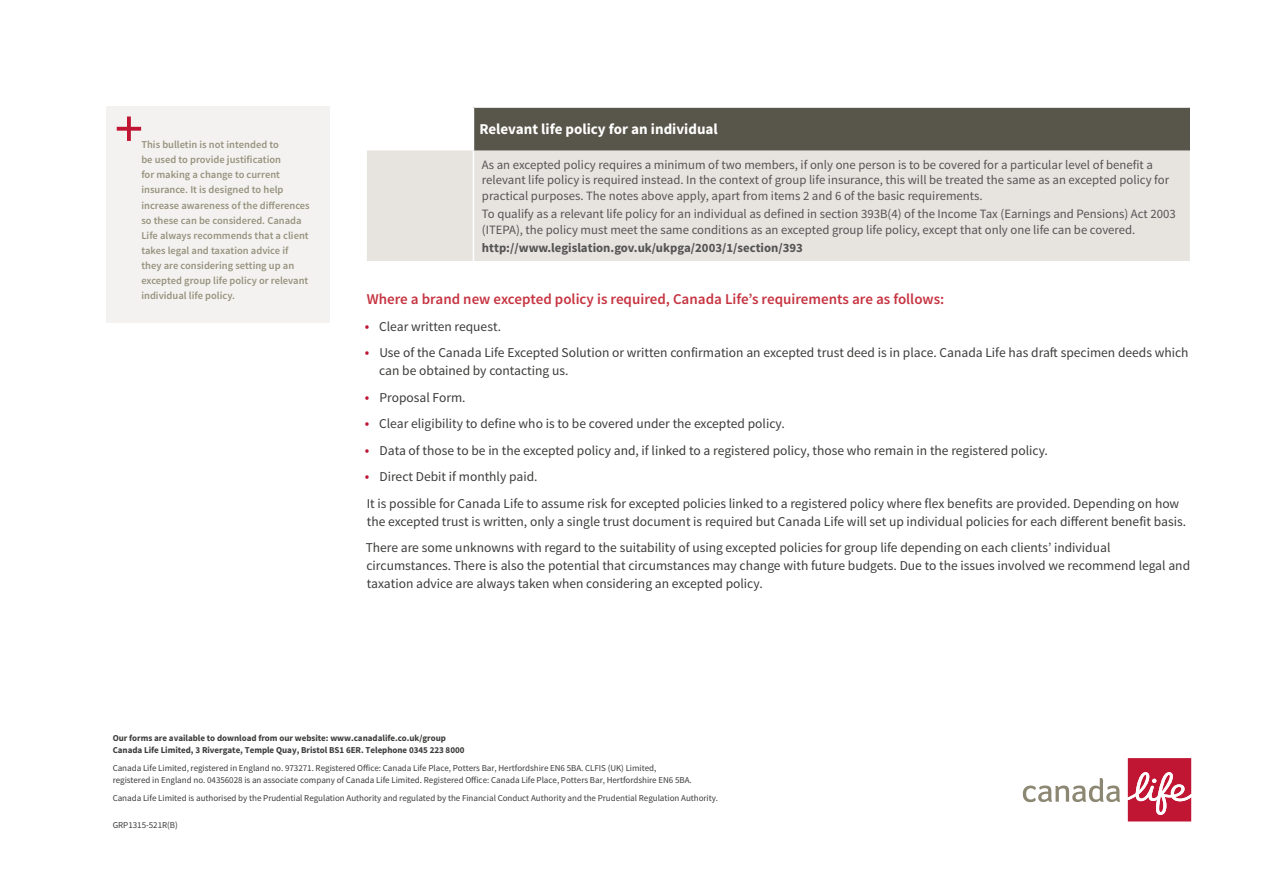
<style>
.page{position:relative;width:1263px;height:893px;background:#fff}
.page>*{position:absolute;margin:0;border:0;box-sizing:border-box;transform-origin:0 0}
.t1{font:600 15px "Source Sans Pro";color:#c63441}
.t2{font:700 15px "Source Sans Pro";color:#fff}
.t3{font:13.5px/18px "Source Sans Pro";color:#3c3c3b}
.t4{font:12.75px/15.8px "Source Sans Pro";color:#555454}
.t5{font:700 12.75px "Source Sans Pro";color:#555454}
.t6{font:600 10.5px/15px "Source Sans Pro";color:#97927e}
.t7{font:9px/12px "Source Sans Pro";letter-spacing:-.005em;color:#3c3c3b}
.t8{font:700 9px/12px "Source Sans Pro";letter-spacing:-.005em;color:#3c3c3b}
.s1{font-size:15px;color:#c01634}
</style>
<div class="page">
<div style="left:473px;top:107px;width:717px;height:43px;background:#58564a"></div>
<div style="left:367px;top:150px;width:823px;height:111px;background:#e7e4e0"></div>
<hr style="left:473px;top:106px;width:717px;height:2px;background:#fff">
<hr style="left:473px;top:108px;width:1px;height:42px;background:#fff">
<hr style="left:473px;top:150px;width:1px;height:111px;background:#fff">
<svg style="left:1023px;top:778px;width:97px;height:24px"></svg>
<svg style="left:1128px;top:758px;width:63px;height:63px"></svg>
<div style="left:106px;top:106px;width:224px;height:217px;background:#f3f2f0"></div>
<svg style="left:117px;top:117px;width:24px;height:24px"></svg>
<p class="t6" style="left:141px;top:138px;width:170px">This bulletin is not intended to<br>be used to provide justification<br>for making a change to current insurance. It is designed to help increase awareness of the differences so these can be considered. Canada Life always recommends that a client takes legal and taxation advice if they are considering setting up an excepted group life policy or relevant individual life policy.</p>
<p class="t2" style="left:479px;top:120px;width:240px">Relevant life policy for an individual</p>
<p class="t4" style="left:482px;top:157px;width:689px">As an excepted policy requires a minimum of two members, if only one person is to be covered for a particular level of benefit a relevant life policy is required instead. In the context of group life insurance, this will be treated the same as an excepted policy for practical purposes. The notes above apply, apart from items 2 and 6 of the basic requirements.</p>
<p class="t4" style="left:482px;top:206px;width:695px">To qualify as a relevant life policy for an individual as defined in section 393B(4) of the Income Tax (Earnings and Pensions) Act 2003 (ITEPA), the policy must meet the same conditions as an excepted group life policy, except that only one life can be covered.</p>
<p class="t5" style="left:482px;top:239px;width:323px">http://www.legislation.gov.uk/ukpga/2003/1/section/393</p>
<p class="t1" style="left:367px;top:290px;width:579px">Where a brand new excepted policy is required, Canada Life’s requirements are as follows:</p>
<p class="t3" style="left:365px;top:317px;width:138px"><span class="s1">•</span> Clear written request.</p>
<p class="t3" style="left:379px;top:344px;width:811px;text-indent:-14px"><span class="s1">•</span> Use of the Canada Life Excepted Solution or written confirmation an excepted trust deed is in place. Canada Life has draft specimen deeds which can be obtained by contacting us.</p>
<p class="t3" style="left:365px;top:388px;width:102px"><span class="s1">•</span> Proposal Form.</p>
<p class="t3" style="left:365px;top:415px;width:421px"><span class="s1">•</span> Clear eligibility to define who is to be covered under the excepted policy.</p>
<p class="t3" style="left:365px;top:441px;width:684px"><span class="s1">•</span> Data of those to be in the excepted policy and, if linked to a registered policy, those who remain in the registered policy.</p>
<p class="t3" style="left:365px;top:464px;width:816px;line-height:26.5px"><span class="s1">•</span> Direct Debit if monthly paid.<br>It is possible for Canada Life to assume risk for excepted policies linked to a registered policy where flex benefits are provided. Depending on how</p>
<p class="t3" style="left:366px;top:508px;width:822px;line-height:26.5px">the excepted trust is written, only a single trust document is required but Canada Life will set up individual policies for each different benefit basis.<br>There are some unknowns with regard to the suitability of using excepted policies for group life depending on each clients’ individual</p>
<p class="t3" style="left:366px;top:557px;width:825px">circumstances. There is also the potential that circumstances may change with future budgets. Due to the issues involved we recommend legal and taxation advice are always taken when considering an excepted policy.</p>
<p class="t8" style="left:113px;top:732px;width:353px">Our forms are available to download from our website: www.canadalife.co.uk/group<br>Canada Life Limited, 3 Rivergate, Temple Quay, Bristol BS1 6ER. Telephone 0345 223 8000</p>
<p class="t7" style="left:113px;top:762px;width:580px">Canada Life Limited, registered in England no. 973271. Registered Office: Canada Life Place, Potters Bar, Hertfordshire EN6 5BA. CLFIS (UK) Limited, registered in England no. 04356028 is an associate company of Canada Life Limited. Registered Office: Canada Life Place, Potters Bar, Hertfordshire EN6 5BA.</p>
<p class="t7" style="left:113px;top:792px;width:607px">Canada Life Limited is authorised by the Prudential Regulation Authority and regulated by the Financial Conduct Authority and the Prudential Regulation Authority.</p>
<p class="t7" style="left:113px;top:819px;width:67px">GRP1315-521R(B)</p>
</div>
